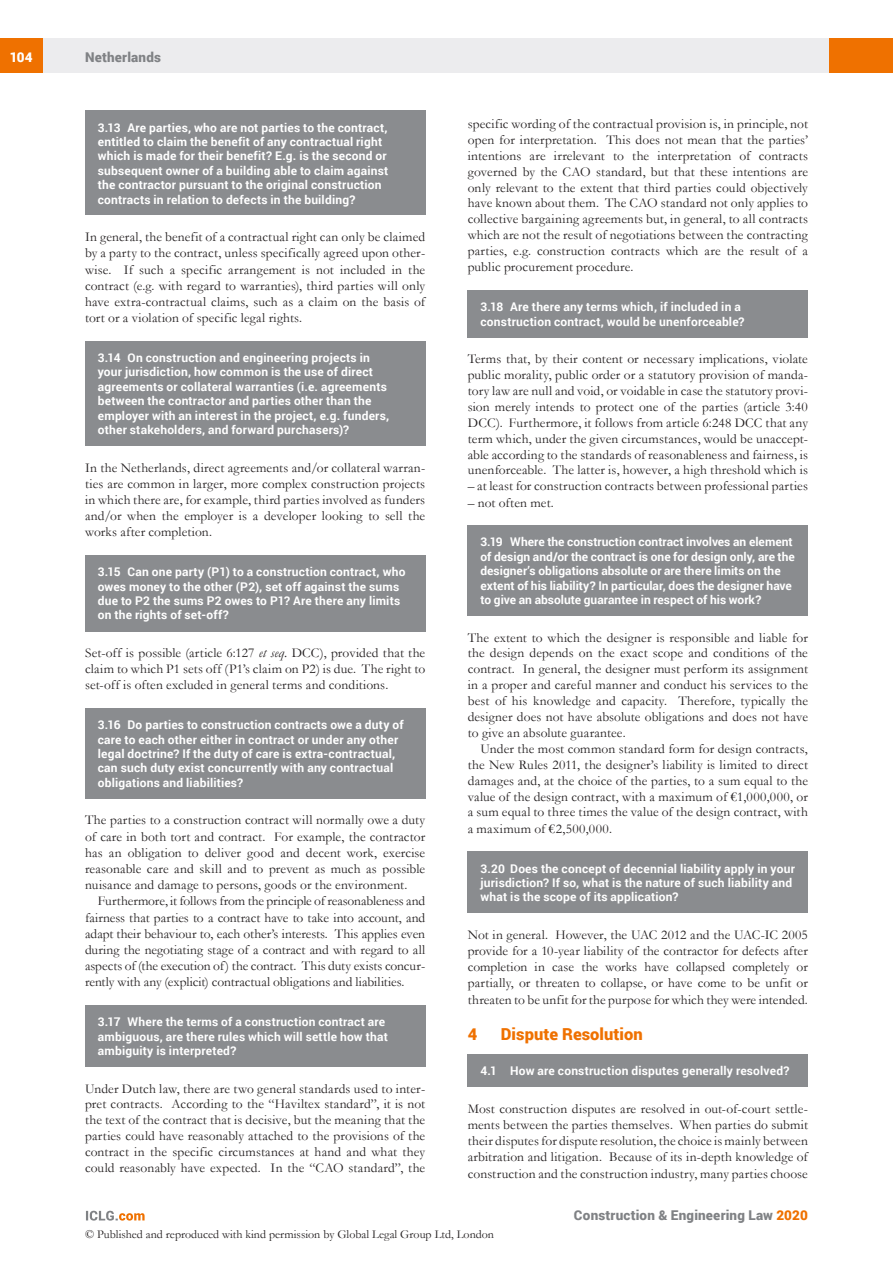
<style>
.page{position:relative;width:893px;height:1263px;background:#fff}
.page>*{position:absolute;margin:0;border:0;box-sizing:border-box;transform-origin:0 0}
.MS_Heading{font:900 16.5px "Roboto";letter-spacing:.005em;color:#ef7100}
.MS_Body_Text_-_First{font:13.5px/15.9px "Garamond";letter-spacing:.01em;color:#231f20;text-align:justify}
.MS_Body_Text_-_Secon{font:13.5px/15.9px "Garamond";letter-spacing:.005em;color:#231f20;text-align:justify}
.t1{font:900 13.5px "Roboto";letter-spacing:.015em;color:#808285}
.t2{font:900 13.5px "Roboto";color:#fff}
.MS_-_Question{font:700 12px/14.4px "Roboto";letter-spacing:.015em;color:#fff}
.t3{font:12px "Garamond";color:#231f20}
.MS_-_Question_follow{font:700 12px "Roboto";letter-spacing:.015em;color:#fff}
.s1{font-style:italic}
.s2{color:#ef7100}
</style>
<div class="page">
<div style="left:43px;top:38px;width:786px;height:34px;background:#ececee"></div>
<div style="left:0;top:38px;width:43px;height:34px;background:#ef7100"></div>
<div style="left:829px;top:38px;width:64px;height:34px;background:#ef7100"></div>
<svg style="left:86px;top:1211px;width:59px;height:9px"></svg>
<div style="left:468px;top:290px;width:340px;height:47px;background:#8a8c8f"></div>
<div style="left:468px;top:525px;width:340px;height:91px;background:#8a8c8f"></div>
<div style="left:468px;top:851px;width:340px;height:62px;background:#8a8c8f"></div>
<div style="left:468px;top:1054px;width:340px;height:33px;background:#8a8c8f"></div>
<div style="left:85px;top:111px;width:340px;height:104px;background:#8a8c8f"></div>
<div style="left:85px;top:341px;width:340px;height:105px;background:#8a8c8f"></div>
<div style="left:85px;top:555px;width:340px;height:76px;background:#8a8c8f"></div>
<div style="left:85px;top:708px;width:340px;height:91px;background:#8a8c8f"></div>
<div style="left:85px;top:1005px;width:340px;height:62px;background:#8a8c8f"></div>
<p class="t2" style="left:10px;top:48px;width:25px">104</p>
<p class="t1" style="left:85px;top:48px;width:78px">Netherlands</p>
<p class="MS_-_Question" style="left:98px;top:120px;width:292px">3.13 Are parties, who are not parties to the contract, entitled to claim the benefit of any contractual right which is made for their benefit? E.g. is the second or subsequent owner of a building able to claim against the contractor pursuant to the original construction contracts in relation to defects in the building?</p>
<p class="MS_Body_Text_-_First" style="left:85px;top:228px;width:342px">In general, the benefit of a contractual right can only be claimed by a party to the contract, unless specifically agreed upon other&shy;wise. If such a specific arrangement is not included in the contract (e.g. with regard to warranties), third parties will only have extra-contractual claims, such as a claim on the basis of tort or a violation of specific legal rights.</p>
<p class="MS_-_Question" style="left:98px;top:350px;width:293px">3.14 On construction and engineering projects in your jurisdiction, how common is the use of direct agreements or collateral warranties (i.e. agreements between the contractor and parties other than the employer with an interest in the project, e.g. funders, other stakeholders, and forward purchasers)?</p>
<p class="MS_Body_Text_-_First" style="left:85px;top:459px;width:342px">In the Netherlands, direct agreements and/or collateral warran&shy;ties are common in larger, more complex construction projects in which there are, for example, third parties involved as funders and/or when the employer is a developer looking to sell the works after completion.</p>
<p class="MS_-_Question" style="left:98px;top:564px;width:309px">3.15 Can one party (P1) to a construction contract, who owes money to the other (P2), set off against the sums due to P2 the sums P2 owes to P1? Are there any limits on the rights of set-off?</p>
<p class="MS_Body_Text_-_First" style="left:85px;top:644px;width:342px">Set-off is possible (article 6:127 <span class="s1">et seq.</span> DCC), provided that the claim to which P1 sets off (P1’s claim on P2) is due. The right to set-off is often excluded in general terms and conditions.</p>
<p class="MS_-_Question" style="left:98px;top:717px;width:307px">3.16 Do parties to construction contracts owe a duty of care to each other either in contract or under any other legal doctrine? If the duty of care is extra-contractual, can such duty exist concurrently with any contractual obligations and liabilities?</p>
<p class="MS_Body_Text_-_First" style="left:85px;top:812px;width:342px">The parties to a construction contract will normally owe a duty of care in both tort and contract. For example, the contractor has an obligation to deliver good and decent work, exercise reasonable care and skill and to prevent as much as possible nuisance and damage to persons, goods or the environment.</p>
<p class="MS_Body_Text_-_Secon" style="left:85px;top:893px;width:342px;text-indent:13px">Furthermore, it follows from the principle of reasonableness and fairness that parties to a contract have to take into account, and adapt their behaviour to, each other’s interests. This applies even during the negotiating stage of a contract and with regard to all aspects of (the execution of) the contract. This duty exists concur&shy;rently with any (explicit) contractual obligations and liabilities.</p>
<p class="MS_-_Question" style="left:98px;top:1014px;width:292px">3.17 Where the terms of a construction contract are ambiguous, are there rules which will settle how that ambiguity is interpreted?</p>
<p class="MS_Body_Text_-_First" style="left:85px;top:1080px;width:342px">Under Dutch law, there are two general standards used to inter&shy;pret contracts. According to the “Haviltex standard”, it is not the text of the contract that is decisive, but the meaning that the parties could have reasonably attached to the provisions of the contract in the specific circumstances at hand and what they could reasonably have expected. In the “CAO standard”, the</p>
<p class="MS_Body_Text_-_First" style="left:468px;top:115px;width:342px">specific wording of the contractual provision is, in principle, not open for interpretation. This does not mean that the parties’ intentions are irrelevant to the interpretation of contracts governed by the CAO standard, but that these intentions are only relevant to the extent that third parties could objectively have known about them. The CAO standard not only applies to collective bargaining agreements but, in general, to all contracts which are not the result of negotiations between the contracting parties, e.g. construction contracts which are the result of a public procurement procedure.</p>
<p class="MS_-_Question" style="left:480px;top:299px;width:266px">3.18 Are there any terms which, if included in a construction contract, would be unenforceable?</p>
<p class="MS_Body_Text_-_First" style="left:468px;top:351px;width:342px">Terms that, by their content or necessary implications, violate public morality, public order or a statutory provision of manda&shy;tory law are null and void, or voidable in case the statutory provi&shy;sion merely intends to protect one of the parties (article 3:40<br>DCC). Furthermore, it follows from article 6:248 DCC that any term which, under the given circumstances, would be unaccept&shy;able according to the standards of reasonableness and fairness, is unenforceable. The latter is, however, a high threshold which is</p>
<p class="MS_Body_Text_-_First" style="left:468px;top:478px;width:342px">– at least for construction contracts between professional parties</p>
<p class="MS_Body_Text_-_First" style="left:468px;top:494px;width:88px">– not often met.</p>
<p class="MS_-_Question" style="left:480px;top:534px;width:316px">3.19 Where the construction contract involves an element of design and/or the contract is one for design only, are the designer’s obligations absolute or are there limits on the extent of his liability? In particular, does the designer have to give an absolute guarantee in respect of his work?</p>
<p class="MS_Body_Text_-_First" style="left:468px;top:629px;width:342px">The extent to which the designer is responsible and liable for the design depends on the exact scope and conditions of the contract. In general, the designer must perform its assignment in a proper and careful manner and conduct his services to the best of his knowledge and capacity. Therefore, typically the designer does not have absolute obligations and does not have to give an absolute guarantee.</p>
<p class="MS_Body_Text_-_Secon" style="left:468px;top:740px;width:342px;text-indent:13px">Under the most common standard form for design contracts, the New Rules 2011, the designer’s liability is limited to direct damages and, at the choice of the parties, to a sum equal to the value of the design contract, with a maximum of €1,000,000, or a sum equal to three times the value of the design contract, with a maximum of €2,500,000.</p>
<p class="MS_-_Question" style="left:480px;top:860px;width:316px">3.20 Does the concept of decennial liability apply in your jurisdiction? If so, what is the nature of such liability and what is the scope of its application?</p>
<p class="MS_Body_Text_-_First" style="left:468px;top:926px;width:342px">Not in general. However, the UAC 2012 and the UAC-IC 2005 provide for a 10-year liability of the contractor for defects after completion in case the works have collapsed completely or partially, or threaten to collapse, or have come to be unfit or threaten to be unfit for the purpose for which they were intended.</p>
<p class="MS_Heading" style="left:468px;top:1022px;width:11px">4</p>
<p class="MS_Heading" style="left:501px;top:1022px;width:144px">Dispute Resolution</p>
<p class="MS_-_Question_follow" style="left:480px;top:1062px;width:310px">4.1 How are construction disputes generally resolved?</p>
<p class="MS_Body_Text_-_First" style="left:468px;top:1100px;width:342px">Most construction disputes are resolved in out-of-court settle&shy;ments between the parties themselves. When parties do submit their disputes for dispute resolution, the choice is mainly between arbitration and litigation. Because of its in-depth knowledge of construction and the construction industry, many parties choose</p>
<p class="t1" style="left:574px;top:1206px;width:235px">Construction &amp; Engineering Law <span class="s2">2020</span></p>
<p class="t3" style="left:85px;top:1226px;width:410px">© Published and reproduced with kind permission by Global Legal Group Ltd, London</p>
</div>
